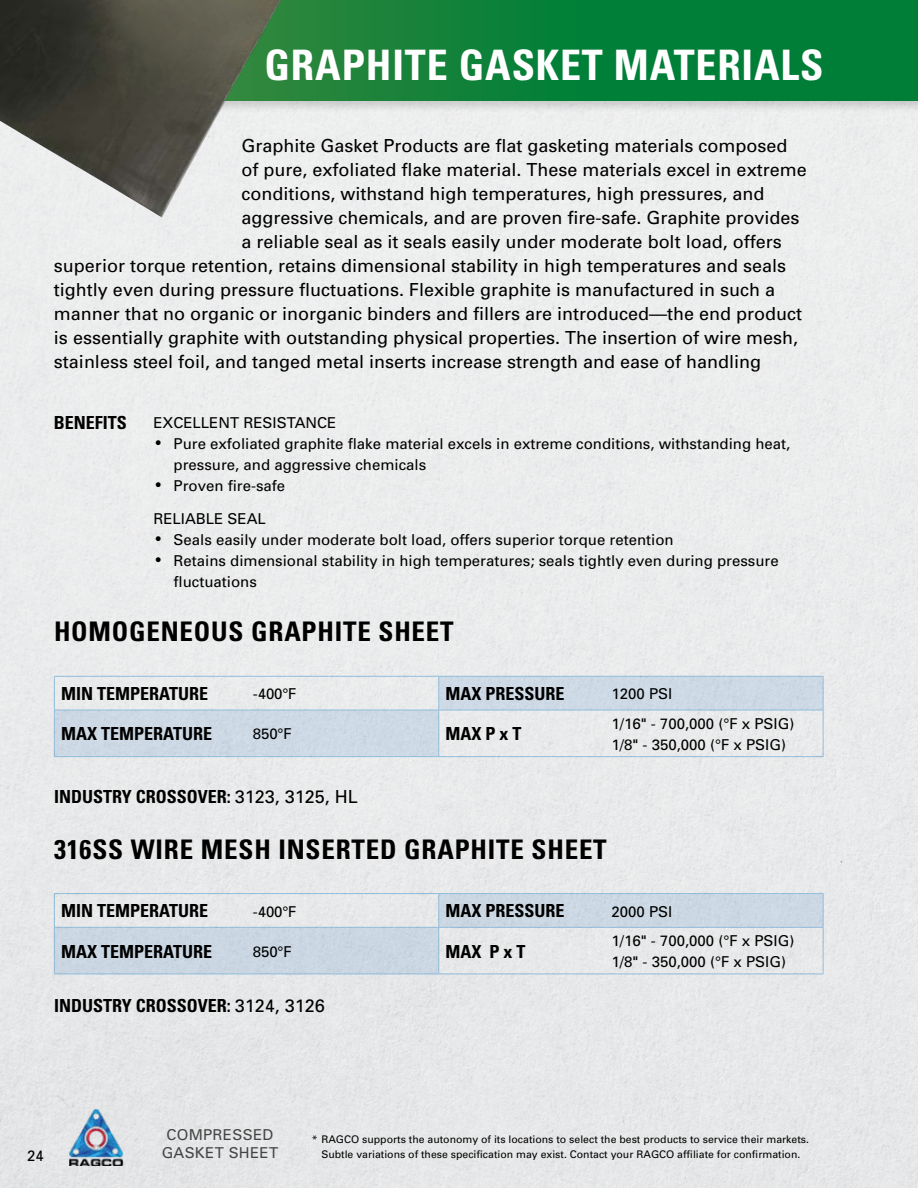
<style>
.page{position:relative;width:918px;height:1188px;background:#fff}
.page>*{position:absolute;margin:0;border:0;box-sizing:border-box;transform-origin:0 0}
.t1{font:700 condensed 42px "Univers";letter-spacing:.02em;color:#fff}
.t2{font:700 condensed 27px "Univers";letter-spacing:.03em;color:#000}
.t3{font:18px "Univers";color:#000}
.t4{font:700 condensed 18px "Univers";color:#000}
.t5{font:15px/21px "Univers";color:#000}
.t6{font:15px/18px "Univers";letter-spacing:.02em;color:#000;text-align:center}
.t7{font:10.5px/15px "Univers";color:#000;text-align:center}
.s1{font-family:"Zurich BT";font-weight:300;font-stretch:extra-condensed;font-size:16.5px}
.s2{font-weight:400;font-stretch:normal}
</style>
<div class="page">
<div style="left:0;top:113px;width:918px;height:1075px;background:#eaebec"></div>
<img style="left:69px;top:1109px;width:54px;height:57px">
<div style="left:0;top:0;width:918px;height:113px;background:#000;opacity:.15"></div>
<svg style="left:282px;top:0;width:636px;height:101px;background:#0a8038"></svg>
<svg style="left:55px;top:677px;width:768px;height:79px;background:#dae1e8"></svg>
<hr style="left:439px;top:676px;width:166px;height:1px;background:#9fceee">
<hr style="left:605px;top:676px;width:219px;height:1px;background:#9fceee">
<hr style="left:823px;top:677px;width:1px;height:33px;background:#9fceee">
<hr style="left:439px;top:710px;width:166px;height:1px;background:#9fceee">
<hr style="left:605px;top:710px;width:219px;height:1px;background:#9fceee">
<hr style="left:823px;top:710px;width:1px;height:46px;background:#9fceee">
<hr style="left:439px;top:756px;width:166px;height:1px;background:#9fceee">
<hr style="left:605px;top:756px;width:219px;height:1px;background:#9fceee">
<hr style="left:54px;top:676px;width:192px;height:1px;background:#9fceee">
<hr style="left:54px;top:677px;width:1px;height:33px;background:#9fceee">
<hr style="left:246px;top:676px;width:193px;height:1px;background:#9fceee">
<hr style="left:438px;top:677px;width:1px;height:33px;background:#9fceee">
<hr style="left:54px;top:710px;width:192px;height:1px;background:#9fceee">
<hr style="left:54px;top:710px;width:1px;height:46px;background:#9fceee">
<hr style="left:246px;top:710px;width:193px;height:1px;background:#9fceee">
<hr style="left:438px;top:710px;width:1px;height:46px;background:#9fceee">
<hr style="left:54px;top:756px;width:192px;height:1px;background:#9fceee">
<hr style="left:246px;top:756px;width:193px;height:1px;background:#9fceee">
<svg style="left:55px;top:894px;width:768px;height:80px;background:#d8dee5"></svg>
<hr style="left:439px;top:893px;width:166px;height:1px;background:#9fceee">
<hr style="left:605px;top:893px;width:219px;height:1px;background:#9fceee">
<hr style="left:823px;top:894px;width:1px;height:33px;background:#9fceee">
<hr style="left:439px;top:927px;width:166px;height:1px;background:#9fceee">
<hr style="left:605px;top:927px;width:219px;height:1px;background:#9fceee">
<hr style="left:823px;top:928px;width:1px;height:46px;background:#9fceee">
<hr style="left:439px;top:974px;width:166px;height:1px;background:#9fceee">
<hr style="left:605px;top:974px;width:219px;height:1px;background:#9fceee">
<hr style="left:54px;top:893px;width:192px;height:1px;background:#9fceee">
<hr style="left:54px;top:894px;width:1px;height:33px;background:#9fceee">
<hr style="left:246px;top:893px;width:193px;height:1px;background:#9fceee">
<hr style="left:438px;top:894px;width:1px;height:33px;background:#9fceee">
<hr style="left:54px;top:927px;width:192px;height:1px;background:#9fceee">
<hr style="left:54px;top:928px;width:1px;height:46px;background:#9fceee">
<hr style="left:246px;top:927px;width:193px;height:1px;background:#9fceee">
<hr style="left:438px;top:928px;width:1px;height:46px;background:#9fceee">
<hr style="left:54px;top:974px;width:192px;height:1px;background:#9fceee">
<hr style="left:246px;top:974px;width:193px;height:1px;background:#9fceee">
<img style="left:0;top:0;width:282px;height:219px">
<h1 class="t1" style="left:264px;top:39px;width:561px">GRAPHITE GASKET MATERIALS</h1>
<p class="t3" style="left:242px;top:134px;width:548px">Graphite Gasket Products are flat gasketing materials composed</p>
<p class="t3" style="left:242px;top:158px;width:567px">of pure, exfoliated flake material. These materials excel in extreme</p>
<p class="t3" style="left:242px;top:182px;width:525px">conditions, withstand high temperatures, high pressures, and</p>
<p class="t3" style="left:242px;top:206px;width:560px">aggressive chemicals, and are proven fire-safe. Graphite provides</p>
<p class="t3" style="left:242px;top:230px;width:542px">a reliable seal as it seals easily under moderate bolt load, offers</p>
<p class="t3" style="left:54px;top:254px;width:734px">superior torque retention, retains dimensional stability in high temperatures and seals</p>
<p class="t3" style="left:54px;top:278px;width:723px">tightly even during pressure fluctuations. Flexible graphite is manufactured in such a</p>
<p class="t3" style="left:54px;top:302px;width:750px">manner that no organic or inorganic binders and fillers are introduced—the end product</p>
<p class="t3" style="left:54px;top:326px;width:746px">is essentially graphite with outstanding physical properties. The insertion of wire mesh,</p>
<p class="t3" style="left:54px;top:350px;width:709px">stainless steel foil, and tanged metal inserts increase strength and ease of handling</p>
<p class="t4" style="left:54px;top:412px;width:75px">BENEFITS</p>
<p class="t5" style="left:153px;top:412px;width:185px">EXCELLENT RESISTANCE</p>
<p class="t5" style="left:174px;top:433px;width:618px;text-indent:-20px"><span class="s1">•</span> Pure exfoliated graphite flake material excels in extreme conditions, withstanding heat, pressure, and aggressive chemicals</p>
<p class="t5" style="left:153px;top:475px;width:133px"><span class="s1">•</span> Proven fire-safe</p>
<p class="t5" style="left:153px;top:508px;width:114px">RELIABLE SEAL</p>
<p class="t5" style="left:153px;top:529px;width:522px"><span class="s1">•</span> Seals easily under moderate bolt load, offers superior torque retention</p>
<p class="t5" style="left:174px;top:550px;width:607px;text-indent:-20px"><span class="s1">•</span> Retains dimensional stability in high temperatures; seals tightly even during pressure fluctuations</p>
<h2 class="t2" style="left:54px;top:615px;width:401px">HOMOGENEOUS GRAPHITE SHEET</h2>
<p class="t4" style="left:61px;top:683px;width:148px">MIN TEMPERATURE</p>
<p class="t5" style="left:253px;top:683px;width:45px">-400°F</p>
<p class="t4" style="left:446px;top:683px;width:121px">MAX PRESSURE</p>
<p class="t5" style="left:612px;top:683px;width:62px">1200 PSI</p>
<p class="t4" style="left:61px;top:723px;width:152px">MAX TEMPERATURE</p>
<p class="t5" style="left:253px;top:723px;width:40px">850°F</p>
<p class="t4" style="left:446px;top:723px;width:77px">MAX P x T</p>
<p class="t5" style="left:612px;top:713px;width:184px">1/16" - 700,000 (°F x PSIG)<br>1/8" - 350,000 (°F x PSIG)</p>
<p class="t4" style="left:54px;top:785px;width:305px">INDUSTRY CROSSOVER: <span class="s2">3123, 3125, HL</span></p>
<h2 class="t2" style="left:54px;top:833px;width:554px">316SS WIRE MESH INSERTED GRAPHITE SHEET</h2>
<p class="t4" style="left:61px;top:900px;width:148px">MIN TEMPERATURE</p>
<p class="t5" style="left:253px;top:900px;width:45px">-400°F</p>
<p class="t4" style="left:446px;top:900px;width:121px">MAX PRESSURE</p>
<p class="t5" style="left:612px;top:900px;width:62px">2000 PSI</p>
<p class="t4" style="left:61px;top:940px;width:152px">MAX TEMPERATURE</p>
<p class="t5" style="left:253px;top:941px;width:40px">850°F</p>
<p class="t4" style="left:446px;top:940px;width:81px">MAX P x T</p>
<p class="t5" style="left:612px;top:930px;width:184px">1/16" - 700,000 (°F x PSIG)<br>1/8" - 350,000 (°F x PSIG)</p>
<p class="t4" style="left:54px;top:995px;width:272px">INDUSTRY CROSSOVER: <span class="s2">3124, 3126</span></p>
<p class="t5" style="left:27px;top:1145px;width:18px">24</p>
<p class="t6" style="left:162px;top:1126px;width:118px">COMPRESSED<br>GASKET SHEET</p>
<p class="t7" style="left:312px;top:1131px;width:499px">* RAGCO supports the autonomy of its locations to select the best products to service their markets.<br>Subtle variations of these specification may exist. Contact your RAGCO affiliate for confirmation.</p>
</div>
